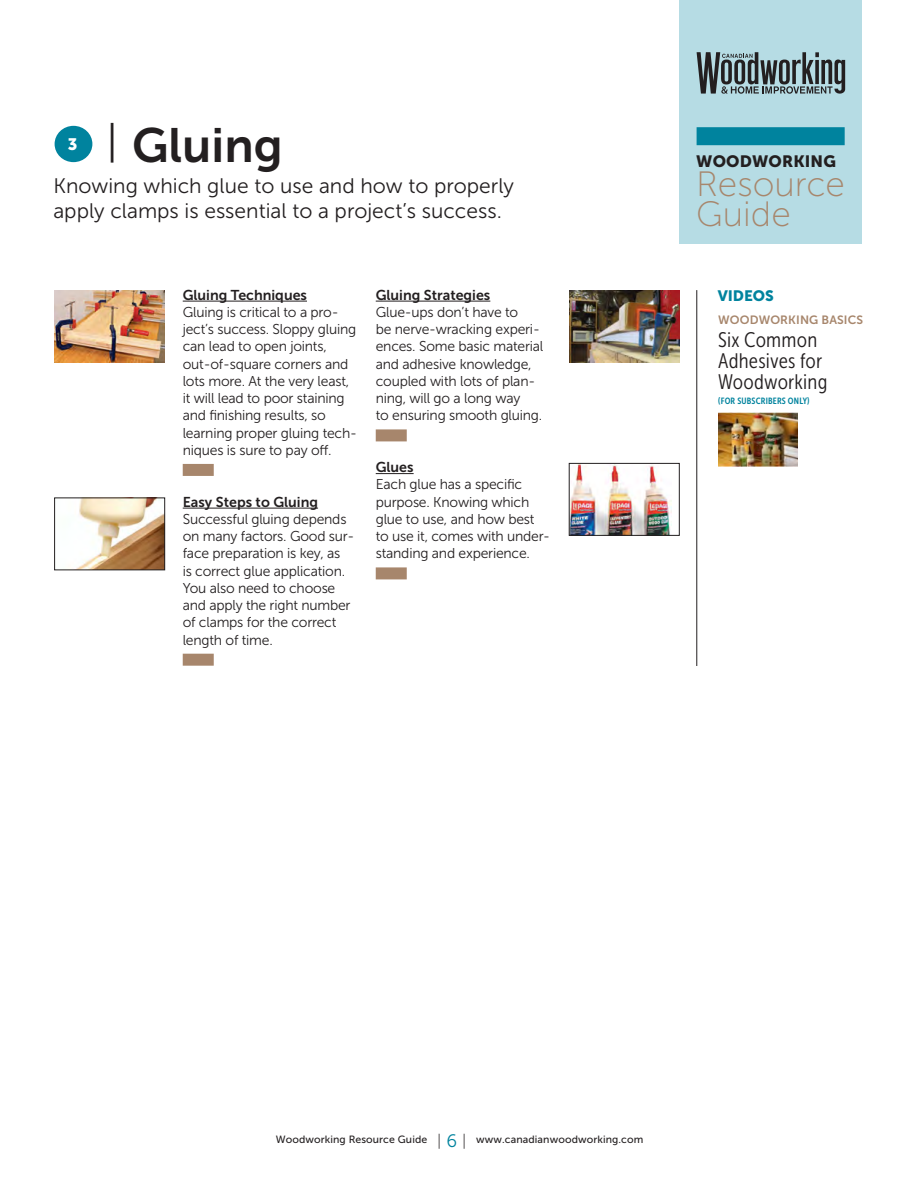
<style>
.page{position:relative;width:918px;height:1188px;background:#fff}
.page>*{position:absolute;margin:0;border:0;box-sizing:border-box;transform-origin:0 0}
.t1{font:48px "Museo Sans 700";color:#231f20}
.t2{font:35.1px/29.4px "Museo Sans 100";color:#a7866c}
.t3{font:21px/25.2px "Museo Sans 300";color:#231f20}
.t4{font:21px/21px "Museo Sans Cond 300";letter-spacing:.01em;color:#231f20}
.t5{font:16.5px "Museo Sans 900";color:#fff}
.t6{font:16.35px "Museo Sans 900";letter-spacing:.01em;color:#231f20}
.t7{font:15px "Museo Sans 900";color:#00839e}
.t8{font:14.25px/17.2px "Museo Sans 300";letter-spacing:-.015em;color:#231f20}
.t9{font:14.25px "Museo Sans 700";color:#231f20}
.t10{font:12px "Museo Sans 700";letter-spacing:.01em;color:#a7866c}
.t11{font:10.5px "Museo Sans 500";letter-spacing:.01em;color:#231f20}
.t12{font:9px "Museo Sans Cond 700";letter-spacing:.02em;color:#00839e}
.s1{font-family:"Museo Sans 300";font-size:42px}
.s2{font-family:"Minion Pro";font-size:15px}
.s3{font-family:"Museo Sans 300";font-size:18px;color:#00839e}
</style>
<div class="page">
<div style="left:680px;top:0;width:182px;height:244px;background:#b6dce4"></div>
<svg style="left:697px;top:52px;width:148px;height:42px"></svg>
<div style="left:697px;top:127px;width:148px;height:18px;background:#00839e"></div>
<hr style="left:697px;top:290px;width:1px;height:376px;background:#231f20">
<div style="left:55px;top:126px;width:37px;height:36px;background:#00839e;border-radius:50%"></div>
<img style="left:55px;top:290px;width:110px;height:72px">
<img style="left:77px;top:500px;width:86px;height:68px">
<div style="left:54px;top:498px;width:111px;height:72px;border:1px solid #231f20"></div>
<img style="left:569px;top:290px;width:111px;height:72px">
<img style="left:571px;top:465px;width:101px;height:69px">
<div style="left:569px;top:463px;width:111px;height:73px;border:1px solid #231f20"></div>
<img style="left:718px;top:412px;width:79px;height:54px">
<hr style="left:183px;top:301px;width:124px;height:1px;background:#231f20">
<div style="left:183px;top:464px;width:31px;height:12px;background:#a7866c"></div>
<hr style="left:183px;top:508px;width:135px;height:1px;background:#231f20">
<div style="left:183px;top:654px;width:31px;height:12px;background:#a7866c"></div>
<hr style="left:376px;top:301px;width:114px;height:1px;background:#231f20">
<div style="left:376px;top:429px;width:31px;height:12px;background:#a7866c"></div>
<hr style="left:376px;top:473px;width:38px;height:1px;background:#231f20">
<div style="left:376px;top:567px;width:31px;height:12px;background:#a7866c"></div>
<p class="t5" style="left:68px;top:135px;width:11px">3</p>
<h1 class="t1" style="left:106px;top:119px;width:178px"><span class="s1">|</span> Gluing</h1>
<h3 class="t3" style="left:53px;top:173px;width:462px">Knowing which glue to use and how to properly apply clamps is essential to a project’s success.</h3>
<p class="t6" style="left:696px;top:152px;width:141px">WOODWORKING</p>
<h2 class="t2" style="left:696px;top:170px;width:150px">Resource<br>Guide</h2>
<p class="t9" style="left:183px;top:287px;width:126px">Gluing Techniques</p>
<p class="t7" style="left:718px;top:288px;width:58px">VIDEOS</p>
<p class="t8" style="left:183px;top:304px;width:176px">Gluing is critical to a pro&shy;ject’s success. Sloppy gluing can lead to open joints, out-of-square corners and lots more. At the very least, it will lead to poor staining and finishing results, so learning proper gluing tech&shy;niques is sure to pay off.</p>
<p class="t9" style="left:183px;top:494px;width:137px">Easy Steps to Gluing</p>
<p class="t8" style="left:183px;top:511px;width:173px">Successful gluing depends on many factors. Good sur&shy;face preparation is key, as<br>is correct glue application.<br>You also need to choose and apply the right number of clamps for the correct length of time.</p>
<p class="t9" style="left:376px;top:287px;width:116px">Gluing Strategies</p>
<p class="t8" style="left:376px;top:304px;width:169px">Glue-ups don’t have to<br>be nerve-wracking experi&shy;ences. Some basic material and adhesive knowledge, coupled with lots of plan&shy;ning, will go a long way<br>to ensuring smooth gluing.</p>
<p class="t9" style="left:376px;top:459px;width:39px">Glues</p>
<p class="t8" style="left:376px;top:476px;width:176px">Each glue has a specific purpose. Knowing which glue to use, and how best to use it, comes with under&shy;standing and experience.</p>
<p class="t10" style="left:718px;top:313px;width:146px">WOODWORKING BASICS</p>
<h3 class="t4" style="left:718px;top:329px;width:111px">Six Common<br>Adhesives for<br>Woodworking</h3>
<p class="t12" style="left:718px;top:395px;width:93px">(FOR SUBSCRIBERS ONLY)</p>
<p class="t11" style="left:276px;top:1134px;width:369px">Woodworking Resource Guide <span class="s2">|</span> <span class="s3">6</span> <span class="s2">|</span> www.canadianwoodworking.com</p>
</div>
